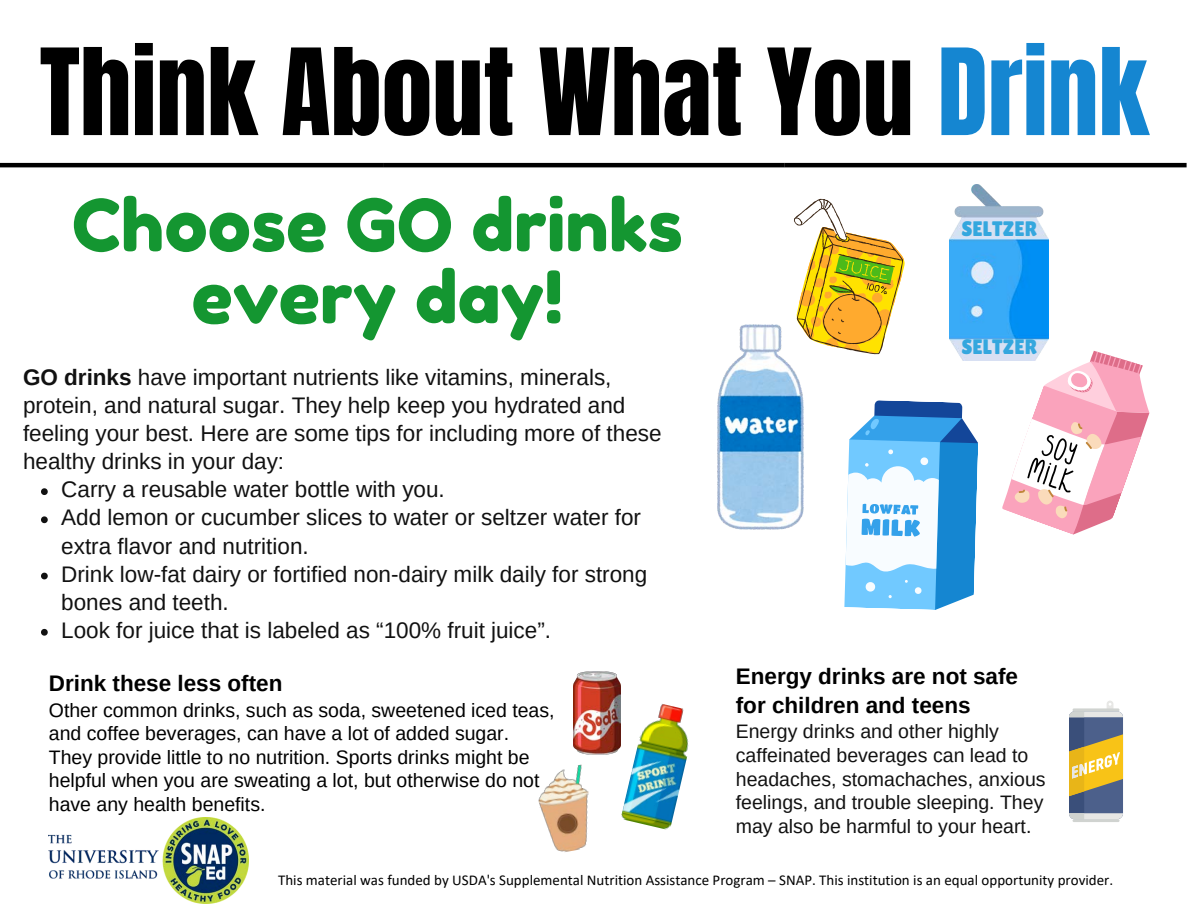
<style>
.page{position:relative;width:1188px;height:918px;background:#fff}
.page>*{position:absolute;margin:0;border:0;box-sizing:border-box;transform-origin:0 0}
.t1{font:102px "Anton";color:#000}
.t2{font:72px/72px "Fredoka One";color:#149631;text-align:center}
.t3{font:22.5px/28.2px "Arimo";color:#111}
.t4{font:700 22.5px/28.2px "Arimo";color:#000}
.t5{font:21px "Lilita One";color:#34a7de}
.t6{font:19.5px/23.5px "Arimo";color:#000}
.t7{font:19.5px/23.7px "Arimo";color:#111}
.t8{font:15px "Calibri";color:#000}
.s1{color:#1586d1}
.s2{font-weight:700}
</style>
<div class="page">
<img style="left:49px;top:818px;width:199px;height:85px">
<svg style="left:794px;top:198px;width:111px;height:157px"></svg>
<img style="left:950px;top:185px;width:99px;height:175px">
<svg style="left:844px;top:400px;width:134px;height:210px"></svg>
<img style="left:621px;top:704px;width:68px;height:126px">
<img style="left:573px;top:671px;width:47px;height:83px">
<img style="left:538px;top:764px;width:51px;height:88px">
<hr style="left:1073px;top:819px;width:47px;height:3px;background:#d0d3d0">
<svg style="left:1069px;top:701px;width:54px;height:118px;background:#a69e7a"></svg>
<hr style="left:0;top:163px;width:383px;height:4px;background:#000">
<hr style="left:383px;top:163px;width:402px;height:4px;background:#000">
<hr style="left:785px;top:163px;width:402px;height:4px;background:#000">
<svg style="left:999px;top:348px;width:151px;height:187px"></svg>
<img style="left:717px;top:325px;width:87px;height:204px">
<svg style="left:41px;top:488px;width:7px;height:7px"></svg>
<svg style="left:41px;top:516px;width:7px;height:7px"></svg>
<svg style="left:41px;top:573px;width:7px;height:6px"></svg>
<svg style="left:41px;top:629px;width:7px;height:7px"></svg>
<p class="t1" style="left:40px;top:19px;width:1111px">Think About What You <span class="s1">Drink</span></p>
<p class="t2" style="left:72px;top:189px;width:612px">Choose GO drinks every day!</p>
<p class="t3" style="left:23px;top:363px;width:640px"><span class="s2">GO drinks</span> have important nutrients like vitamins, minerals, protein, and natural sugar. They help keep you hydrated and feeling your best. Here are some tips for including more of these healthy drinks in your day:</p>
<h5 class="t3" style="left:61px;top:475px;width:385px">Carry a reusable water bottle with you.</h5>
<h5 class="t3" style="left:61px;top:504px;width:581px">Add lemon or cucumber slices to water or seltzer water for extra flavor and nutrition.</h5>
<p class="t3" style="left:61px;top:560px;width:588px">Drink low-fat dairy or fortified non-dairy milk daily for strong bones and teeth.</p>
<p class="t3" style="left:61px;top:616px;width:491px">Look for juice that is labeled as “100% fruit juice”.</p>
<h3 class="t4" style="left:49px;top:669px;width:235px">Drink these less often</h3>
<h3 class="t6" style="left:49px;top:698px;width:507px">Other common drinks, such as soda, sweetened iced teas, and coffee beverages, can have a lot of added sugar.<br>They provide little to no nutrition. Sports drinks might be helpful when you are sweating a lot, but otherwise do not have any health benefits.</h3>
<p class="t5" style="left:961px;top:217px;width:77px">SELTZER</p>
<h3 class="t5" style="left:961px;top:335px;width:77px">SELTZER</h3>
<p class="t4" style="left:736px;top:662px;width:284px">Energy drinks are not safe for children and teens</p>
<p class="t7" style="left:736px;top:720px;width:311px">Energy drinks and other highly caffeinated beverages can lead to headaches, stomachaches, anxious feelings, and trouble sleeping. They may also be harmful to your heart.</p>
<p class="t8" style="left:278px;top:874px;width:837px">This material was funded by USDA's Supplemental Nutrition Assistance Program – SNAP. This institution is an equal opportunity provider.</p>
</div>
